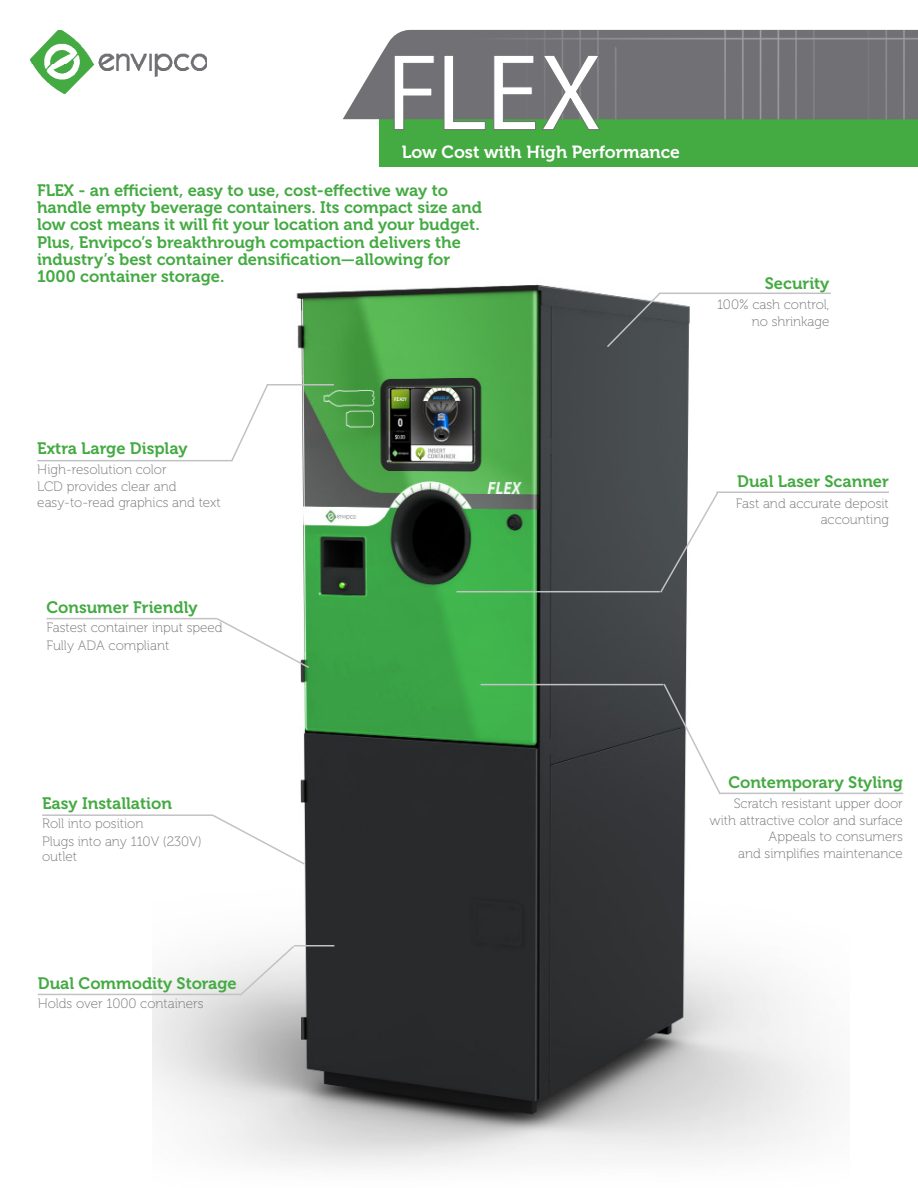
<style>
.page{position:relative;width:918px;height:1188px;background:#fff}
.page>*{position:absolute;margin:0;border:0;box-sizing:border-box;transform-origin:0 0}
.t1{font:110.25px "Myriad Pro";color:#fff}
.t2{font:17.55px "Museo 700";color:#fff}
.Envip-Intro_Paragrap{font:16.5px/17.2px "Museo 700";color:#44aa42}
.Envip-Caption_TITLES{font:16.5px "Museo 700";color:#44aa42}
.Envip-Captions{font:13.5px/16.5px "Museo 100";color:#717074;text-align:right}
.Envip-Specs-bullets{font:13.5px/15px "Museo 100";color:#717074}
.Envip-Captions-left{font:13.5px/16.5px "Museo 100";color:#717074}
.Envip-Caption_TITLES-2{font:13.5px "Museo 100";color:#717074}
</style>
<div class="page">
<img style="left:153px;top:123px;width:696px;height:1045px">
<svg style="left:230px;top:382px;width:40px;height:80px"></svg>
<hr style="left:37px;top:460px;width:196px;height:1px;background:#c2c2c5">
<hr style="left:267px;top:384px;width:67px;height:2px;background:#c2c2c5">
<hr style="left:38px;top:994px;width:202px;height:1px;background:#c2c2c5">
<svg style="left:238px;top:944px;width:58px;height:53px"></svg>
<hr style="left:294px;top:945px;width:40px;height:1px;background:#c2c2c5">
<svg style="left:211px;top:813px;width:95px;height:53px"></svg>
<hr style="left:42px;top:814px;width:171px;height:2px;background:#c2c2c5">
<div style="left:380px;top:119px;width:538px;height:48px;background:#44aa42"></div>
<svg style="left:343px;top:29px;width:575px;height:90px;fill:#717074"></svg>
<img style="left:439px;top:30px;width:479px;height:89px">
<svg style="left:393px;top:54px;width:42px;height:76px;background:#6b776d"></svg>
<svg style="left:443px;top:54px;width:43px;height:76px;background:#6b766e"></svg>
<svg style="left:493px;top:54px;width:108px;height:76px;background:#6c776e"></svg>
<hr style="left:456px;top:591px;width:204px;height:1px;background:#c2c2c5">
<svg style="left:659px;top:491px;width:61px;height:103px"></svg>
<hr style="left:716px;top:491px;width:173px;height:2px;background:#c2c2c5">
<hr style="left:659px;top:293px;width:172px;height:1px;background:#c2c2c5">
<svg style="left:605px;top:291px;width:57px;height:58px;background:#626669"></svg>
<hr style="left:481px;top:684px;width:182px;height:1px;background:#c2c2c5">
<svg style="left:662px;top:682px;width:60px;height:114px"></svg>
<hr style="left:719px;top:793px;width:184px;height:1px;background:#c2c2c5">
<img style="left:30px;top:30px;width:177px;height:64px">
<svg style="left:215px;top:617px;width:96px;height:52px"></svg>
<hr style="left:46px;top:618px;width:171px;height:1px;background:#c2c2c5">
<p class="t1" style="left:386px;top:25px;width:218px">FLEX</p>
<p class="t2" style="left:402px;top:143px;width:280px">Low Cost with High Performance</p>
<p class="Envip-Intro_Paragrap" style="left:37px;top:182px;width:447px">FLEX - an efficient, easy to use, cost-effective way to handle empty beverage containers. Its compact size and low cost means it will fit your location and your budget.<br>Plus, Envipco’s breakthrough compaction delivers the industry’s best container densification—allowing for 1000 container storage.</p>
<p class="Envip-Caption_TITLES" style="left:765px;top:274px;width:66px">Security</p>
<p class="Envip-Captions" style="left:717px;top:297px;width:114px">100% cash control, no shrinkage</p>
<p class="Envip-Caption_TITLES" style="left:37px;top:439px;width:152px">Extra Large Display</p>
<p class="Envip-Captions-left" style="left:37px;top:462px;width:185px">High-resolution color<br>LCD provides clear and easy-to-read graphics and text</p>
<p class="Envip-Caption_TITLES" style="left:46px;top:598px;width:153px">Consumer Friendly</p>
<p class="Envip-Specs-bullets" style="left:46px;top:620px;width:178px">Fastest container input speed</p>
<p class="Envip-Specs-bullets" style="left:46px;top:638px;width:124px">Fully ADA compliant</p>
<p class="Envip-Caption_TITLES" style="left:737px;top:472px;width:153px">Dual Laser Scanner</p>
<p class="Envip-Captions" style="left:736px;top:495px;width:155px">Fast and accurate deposit accounting</p>
<p class="Envip-Caption_TITLES" style="left:42px;top:795px;width:132px">Easy Installation</p>
<p class="Envip-Specs-bullets" style="left:42px;top:816px;width:103px">Roll into position</p>
<p class="Envip-Specs-bullets" style="left:42px;top:834px;width:161px">Plugs into any 110V (230V) outlet</p>
<p class="Envip-Caption_TITLES" style="left:38px;top:975px;width:201px">Dual Commodity Storage</p>
<p class="Envip-Caption_TITLES-2" style="left:38px;top:996px;width:167px">Holds over 1000 containers</p>
<p class="Envip-Caption_TITLES" style="left:728px;top:773px;width:176px">Contemporary Styling</p>
<p class="Envip-Captions" style="left:709px;top:796px;width:195px">Scratch resistant upper door with attractive color and surface</p>
<p class="Envip-Captions" style="left:769px;top:829px;width:136px">Appeals to consumers</p>
<p class="Envip-Captions" style="left:738px;top:845px;width:166px">and simplifies maintenance</p>
</div>
